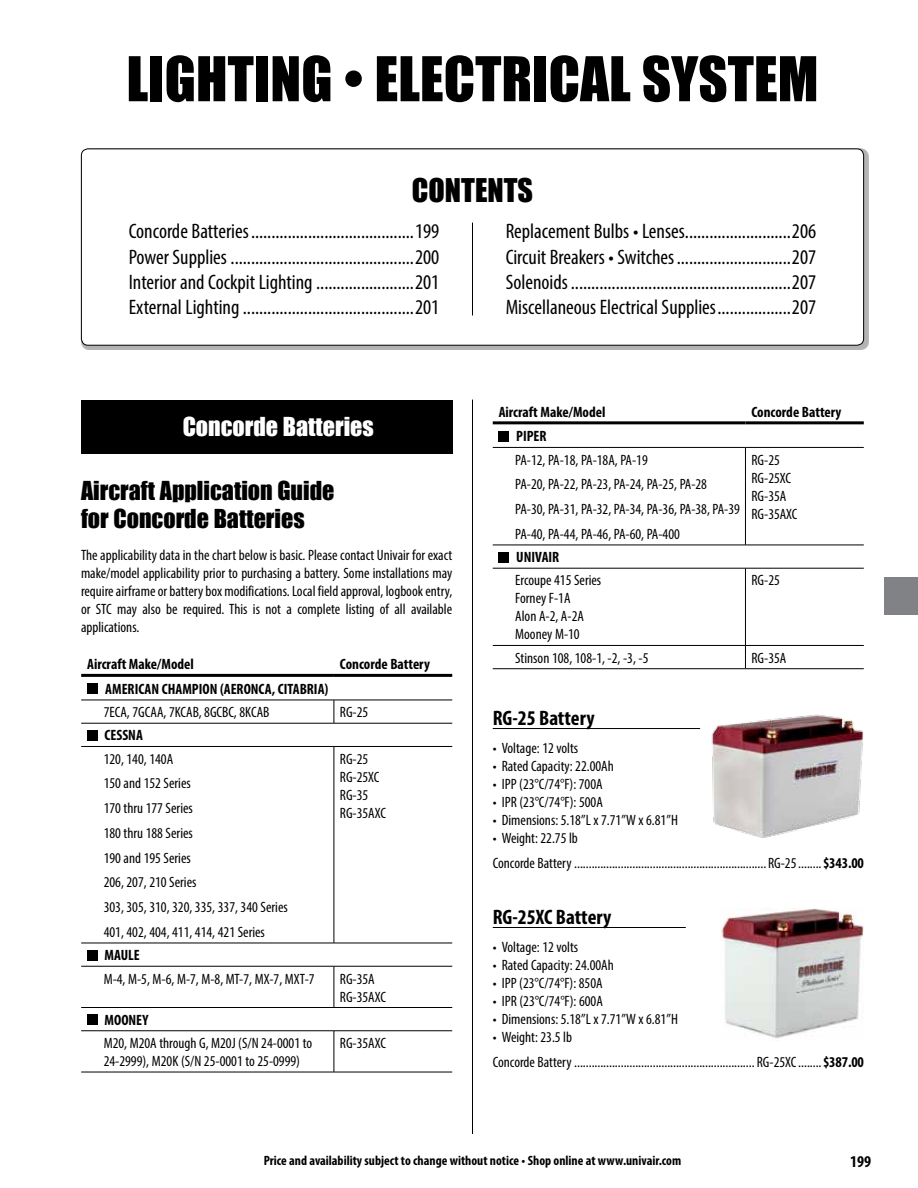
<style>
.page{position:relative;width:918px;height:1188px;background:#fff}
.page>*{position:absolute;margin:0;border:0;box-sizing:border-box;transform-origin:0 0}
.t1{font:57px "Impact";color:#000}
.t2{font:30px "Impact";color:#000}
.t3{font:24px/28.8px "Impact";color:#000}
.t4{font:24px "Impact";color:#fff}
.t5{font:condensed 21px/25.2px "Myriad Pro";color:#000;text-align:justify}
.t6{font:700 condensed 21px "Myriad Pro";color:#000}
.t7{font:700 condensed 16.5px "Myriad Pro";color:#000}
.t8{font:condensed 15px/18px "Myriad Pro";color:#000}
.t9{font:700 condensed 15px "Myriad Pro";color:#000}
.t10{font:700 condensed 13.5px "Myriad Pro";color:#000}
.s1{font-weight:700}
</style>
<div class="page">
<div style="left:884px;top:577px;width:34px;height:38px;background:#808285"></div>
<hr style="left:472px;top:400px;width:1px;height:734px;background:#000">
<div style="left:81px;top:400px;width:371px;height:54px;background:#000"></div>
<div style="left:81px;top:148px;width:788px;height:202px;background:#000;opacity:.3"></div>
<div style="left:81px;top:149px;width:783px;height:196px;background:#fff;border-radius:7px"></div>
<div style="left:81px;top:148px;width:783px;height:198px;border:1px solid #000;border-radius:7px"></div>
<hr style="left:472px;top:223px;width:1px;height:92px;background:#000">
<hr style="left:81px;top:700px;width:253px;height:1px;background:#000">
<hr style="left:334px;top:700px;width:118px;height:1px;background:#000">
<hr style="left:81px;top:723px;width:253px;height:1px;background:#000">
<hr style="left:334px;top:723px;width:118px;height:1px;background:#000">
<hr style="left:81px;top:746px;width:253px;height:1px;background:#000">
<hr style="left:334px;top:746px;width:118px;height:1px;background:#000">
<hr style="left:81px;top:943px;width:253px;height:1px;background:#000">
<hr style="left:334px;top:943px;width:118px;height:1px;background:#000">
<hr style="left:81px;top:966px;width:253px;height:1px;background:#000">
<hr style="left:334px;top:966px;width:118px;height:1px;background:#000">
<hr style="left:81px;top:1007px;width:253px;height:1px;background:#000">
<hr style="left:334px;top:1007px;width:118px;height:1px;background:#000">
<hr style="left:81px;top:1031px;width:253px;height:1px;background:#000">
<hr style="left:334px;top:1031px;width:118px;height:1px;background:#000">
<hr style="left:81px;top:1072px;width:253px;height:1px;background:#000">
<hr style="left:334px;top:1072px;width:118px;height:1px;background:#000">
<hr style="left:81px;top:674px;width:253px;height:3px;background:#000">
<hr style="left:334px;top:674px;width:118px;height:3px;background:#000">
<svg style="left:334px;top:700px;width:1px;height:23px"></svg>
<hr style="left:334px;top:747px;width:1px;height:196px;background:#000">
<hr style="left:334px;top:966px;width:1px;height:41px;background:#000">
<hr style="left:334px;top:1031px;width:1px;height:41px;background:#000">
<div style="left:87px;top:684px;width:10px;height:10px;background:#000"></div>
<div style="left:87px;top:730px;width:10px;height:10px;background:#000"></div>
<div style="left:87px;top:950px;width:10px;height:10px;background:#000"></div>
<div style="left:87px;top:1014px;width:10px;height:11px;background:#000"></div>
<img style="left:711px;top:714px;width:153px;height:124px">
<hr style="left:493px;top:728px;width:207px;height:1px;background:#000">
<hr style="left:493px;top:927px;width:193px;height:1px;background:#000">
<img style="left:721px;top:908px;width:143px;height:130px">
<hr style="left:745px;top:448px;width:1px;height:97px;background:#000">
<hr style="left:745px;top:568px;width:1px;height:77px;background:#000">
<svg style="left:745px;top:646px;width:1px;height:22px"></svg>
<hr style="left:493px;top:447px;width:252px;height:1px;background:#000">
<hr style="left:745px;top:447px;width:119px;height:1px;background:#000">
<hr style="left:493px;top:545px;width:252px;height:1px;background:#000">
<hr style="left:745px;top:545px;width:119px;height:1px;background:#000">
<hr style="left:493px;top:568px;width:252px;height:1px;background:#000">
<hr style="left:745px;top:568px;width:119px;height:1px;background:#000">
<hr style="left:493px;top:645px;width:252px;height:1px;background:#000">
<hr style="left:745px;top:645px;width:119px;height:1px;background:#000">
<hr style="left:493px;top:668px;width:252px;height:1px;background:#000">
<hr style="left:745px;top:668px;width:119px;height:1px;background:#000">
<hr style="left:493px;top:421px;width:252px;height:3px;background:#000">
<hr style="left:745px;top:421px;width:119px;height:3px;background:#000">
<div style="left:499px;top:431px;width:10px;height:10px;background:#000"></div>
<div style="left:499px;top:552px;width:10px;height:10px;background:#000"></div>
<h1 class="t1" style="left:126px;top:35px;width:694px">LIGHTING • ELECTRICAL SYSTEM</h1>
<h2 class="t2" style="left:412px;top:167px;width:123px">CONTENTS</h2>
<p class="t5" style="left:129px;top:219px;width:312px">Concorde Batteries........................................199<br>Power Supplies .............................................200<br>Interior and Cockpit Lighting ........................201<br>External Lighting ..........................................201</p>
<p class="t5" style="left:506px;top:219px;width:312px">Replacement Bulbs • Lenses..........................206<br>Circuit Breakers • Switches............................207<br>Solenoids......................................................207<br>Miscellaneous Electrical Supplies..................207</p>
<h3 class="t4" style="left:183px;top:408px;width:193px">Concorde Batteries</h3>
<h3 class="t3" style="left:81px;top:475px;width:255px">Aircraft Application Guide for Concorde Batteries</h3>
<p class="t8" style="left:81px;top:546px;width:373px;text-align:justify">The applicability data in the chart below is basic. Please contact Univair for exact make/model applicability prior to purchasing a battery. Some installations may require airframe or battery box modifications. Local field approval, logbook entry, or STC may also be required. This is not a complete listing of all available applications.</p>
<p class="t9" style="left:87px;top:655px;width:108px">Aircraft Make/Model</p>
<p class="t9" style="left:340px;top:655px;width:92px">Concorde Battery</p>
<p class="t9" style="left:105px;top:680px;width:225px">AMERICAN CHAMPION (AERONCA, CITABRIA)</p>
<p class="t8" style="left:104px;top:703px;width:167px">7ECA, 7GCAA, 7KCAB, 8GCBC, 8KCAB</p>
<p class="t8" style="left:340px;top:703px;width:30px">RG‑25</p>
<p class="t9" style="left:105px;top:726px;width:40px">CESSNA</p>
<p class="t8" style="left:104px;top:746px;width:186px;line-height:24.8px">120, 140, 140A<br>150 and 152 Series<br>170 thru 177 Series<br>180 thru 188 Series<br>190 and 195 Series<br>206, 207, 210 Series<br>303, 305, 310, 320, 335, 337, 340 Series<br>401, 402, 404, 411, 414, 421 Series</p>
<p class="t8" style="left:340px;top:750px;width:48px">RG‑25<br>RG‑25XC<br>RG-35<br>RG-35AXC</p>
<p class="t9" style="left:105px;top:946px;width:37px">MAULE</p>
<p class="t8" style="left:104px;top:969px;width:212px">M‑4, M‑5, M‑6, M‑7, M‑8, MT‑7, MX‑7, MXT‑7</p>
<p class="t8" style="left:340px;top:969px;width:48px">RG‑35A<br>RG‑35AXC</p>
<p class="t9" style="left:105px;top:1010px;width:45px">MOONEY</p>
<p class="t8" style="left:104px;top:1034px;width:210px">M20, M20A through G, M20J (S/N 24-0001 to<br>24-2999), M20K (S/N 25-0001 to 25-0999)</p>
<p class="t8" style="left:340px;top:1034px;width:48px">RG‑35AXC</p>
<p class="t9" style="left:499px;top:402px;width:108px">Aircraft Make/Model</p>
<p class="t9" style="left:751px;top:402px;width:92px">Concorde Battery</p>
<p class="t9" style="left:516px;top:427px;width:32px">PIPER</p>
<p class="t8" style="left:515px;top:447px;width:226px;line-height:24.8px">PA-12, PA-18, PA-18A, PA-19<br>PA-20, PA-22, PA-23, PA-24, PA-25, PA-28<br>PA-30, PA-31, PA-32, PA-34, PA-36, PA-38, PA-39<br>PA-40, PA-44, PA-46, PA-60, PA-400</p>
<p class="t8" style="left:751px;top:451px;width:48px">RG‑25<br>RG‑25XC<br>RG‑35A<br>RG‑35AXC</p>
<p class="t9" style="left:516px;top:548px;width:45px">UNIVAIR</p>
<p class="t8" style="left:515px;top:571px;width:88px">Ercoupe 415 Series<br>Forney F-1A<br>Alon A-2, A-2A<br>Mooney M-10</p>
<p class="t8" style="left:751px;top:571px;width:30px">RG‑25</p>
<p class="t8" style="left:515px;top:649px;width:135px">Stinson 108, 108‑1, ‑2, ‑3, ‑5</p>
<p class="t8" style="left:751px;top:649px;width:36px">RG‑35A</p>
<h3 class="t6" style="left:493px;top:705px;width:103px">RG-25 Battery</h3>
<p class="t8" style="left:493px;top:739px;width:87px">• Voltage: 12 volts</p>
<p class="t8" style="left:493px;top:757px;width:123px">• Rated Capacity: 22.00Ah</p>
<p class="t8" style="left:493px;top:775px;width:111px">• IPP (23°C/74°F): 700A</p>
<p class="t8" style="left:493px;top:793px;width:112px">• IPR (23°C/74°F): 500A</p>
<p class="t8" style="left:493px;top:811px;width:187px">• Dimensions: 5.18”L x 7.71”W x 6.81”H</p>
<p class="t8" style="left:493px;top:826px;width:373px;line-height:24.8px">• Weight: 22.75 lb<br>Concorde Battery .................................................................. RG-25........<span class="s1">$343.00</span></p>
<h3 class="t6" style="left:493px;top:904px;width:120px">RG-25XC Battery</h3>
<p class="t8" style="left:493px;top:938px;width:87px">• Voltage: 12 volts</p>
<p class="t8" style="left:493px;top:956px;width:123px">• Rated Capacity: 24.00Ah</p>
<p class="t8" style="left:493px;top:974px;width:111px">• IPP (23°C/74°F): 850A</p>
<p class="t8" style="left:493px;top:992px;width:112px">• IPR (23°C/74°F): 600A</p>
<p class="t8" style="left:493px;top:1010px;width:187px">• Dimensions: 5.18”L x 7.71”W x 6.81”H</p>
<p class="t8" style="left:493px;top:1025px;width:373px;line-height:24.8px">• Weight: 23.5 lb<br>Concorde Battery .............................................................. RG-25XC........<span class="s1">$387.00</span></p>
<p class="t10" style="left:264px;top:1152px;width:419px">Price and availability subject to change without notice • Shop online at www.univair.com</p>
<p class="t7" style="left:850px;top:1151px;width:23px">199</p>
</div>
